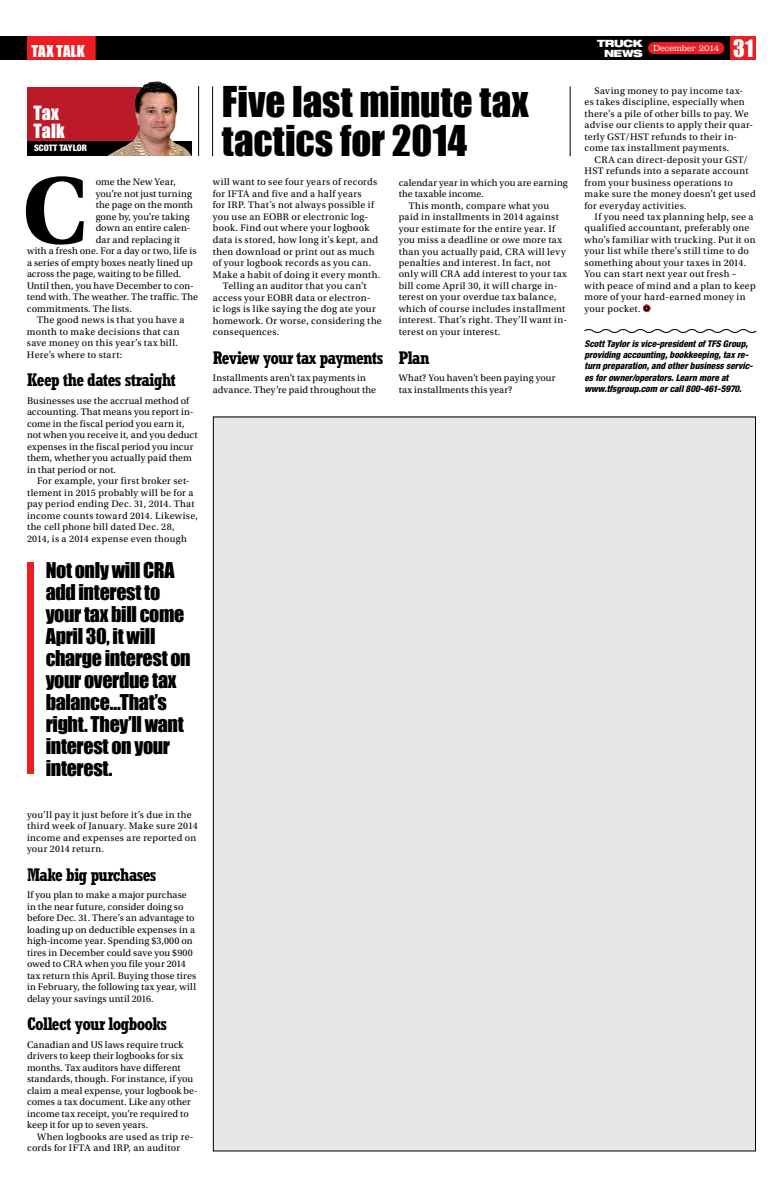
<style>
.page{position:relative;width:783px;height:1188px;background:#fff}
.page>*{position:absolute;margin:0;border:0;box-sizing:border-box;transform-origin:0 0}
.t1{font:100px "Utopia Std Bold Capt";color:#000}
.t2{font:39px/39px "Impact";color:#000}
.t3{font:22px "Impact";color:#fff}
.t4{font:20px/22px "Impact";letter-spacing:-.02em;color:#000}
.t5{font:18px "Rockwell Std Bd Cn Upr Tight";letter-spacing:-.01em;color:#000}
.t6{font:18px/18px "Impact";letter-spacing:.01em;color:#fff}
.t7{font:15px "Impact";letter-spacing:.01em;color:#fff}
.t8{font:10px/11.5px "Utopia Std";letter-spacing:.025em;color:#000}
.t9{font:10px "Utopia Std";letter-spacing:.005em;color:#000}
.t10{font:10px "Utopia Std";letter-spacing:.045em;color:#000}
.t11{font:10px "Utopia Std";color:#000}
.t12{font:10px "Utopia Std";letter-spacing:-.005em;color:#000}
.t13{font:900 expanded 10px "Helvetica Neue LT Std";letter-spacing:-.04em;color:#fff}
.t14{font:italic 800 condensed 9.2px/11.5px "Helvetica Neue LT Std";letter-spacing:-.005em;color:#000}
.t15{font:300 9px "Clarendon LT Std";letter-spacing:-.005em;color:#fff}
.t16{font:900 condensed 9px "Helvetica Neue LT Std";color:#fff}
</style>
<div class="page">
<div style="left:213px;top:417px;width:543px;height:734px;background:#e6e7e8"></div>
<div style="left:643px;top:305px;width:7px;height:7px;border:3px solid #000;border-radius:50%"></div>
<div style="left:643px;top:305px;width:7px;height:7px;border:1px solid #ed1d24;border-radius:50%"></div>
<hr style="left:212px;top:86px;width:1px;height:70px;background:#000">
<hr style="left:570px;top:86px;width:1px;height:70px;background:#000">
<div style="left:0;top:36px;width:731px;height:24px;background:#000"></div>
<div style="left:27px;top:36px;width:69px;height:24px;background:#ed1d24"></div>
<div style="left:730px;top:36px;width:26px;height:24px;background:#ed1d24"></div>
<div style="left:654px;top:42px;width:64px;height:12px;background:#ed1d24"></div>
<div style="left:27px;top:87px;width:128px;height:55px;background:#bd1a29"></div>
<div style="left:27px;top:141px;width:165px;height:15px;background:#000"></div>
<img style="left:108px;top:81px;width:84px;height:75px">
<hr style="left:198px;top:86px;width:1px;height:70px;background:#000">
<svg style="left:584px;top:329px;width:173px;height:4px"></svg>
<div style="left:27px;top:562px;width:6px;height:212px;background:#ed1d24"></div>
<p class="t13" style="left:597px;top:36px;width:47px">TRUCK</p>
<h3 class="t7" style="left:31px;top:39px;width:55px">tax talk</h3>
<p class="t13" style="left:604px;top:46px;width:40px">NEWS</p>
<p class="t15" style="left:653px;top:43px;width:68px">December 2014</p>
<h3 class="t3" style="left:733px;top:31px;width:22px">31</h3>
<h3 class="t6" style="left:34px;top:103px;width:33px">Tax<br>Talk</h3>
<p class="t16" style="left:34px;top:142px;width:54px">SCOTT TAYLOR</p>
<h1 class="t1" style="left:22px;top:152px;width:67px">C</h1>
<p class="t12" style="left:96px;top:177px;width:82px">ome the New Year,</p>
<p class="t8" style="left:96px;top:188px;width:98px">you’re not just turning</p>
<p class="t11" style="left:96px;top:200px;width:99px">the page on the month</p>
<p class="t9" style="left:96px;top:211px;width:96px">gone by, you’re taking</p>
<p class="t9" style="left:96px;top:223px;width:96px">down an entire calen-</p>
<p class="t9" style="left:96px;top:234px;width:86px">dar and replacing it</p>
<p class="t8" style="left:27px;top:246px;width:171px">with a fresh one. For a day or two, life is</p>
<p class="t8" style="left:27px;top:257px;width:167px">a series of empty boxes neatly lined up</p>
<p class="t8" style="left:27px;top:269px;width:156px">across the page, waiting to be filled.</p>
<p class="t9" style="left:27px;top:280px;width:168px">Until then, you have December to con-</p>
<p class="t8" style="left:27px;top:292px;width:173px">tend with. The weather. The traffic. The</p>
<p class="t8" style="left:27px;top:303px;width:106px">commitments. The lists.</p>
<p class="t8" style="left:37px;top:315px;width:149px">The good news is that you have a</p>
<p class="t8" style="left:27px;top:326px;width:154px">month to make decisions that can</p>
<p class="t8" style="left:27px;top:338px;width:152px">save money on this year’s tax bill.</p>
<p class="t8" style="left:27px;top:349px;width:97px">Here’s where to start:</p>
<h3 class="t5" style="left:27px;top:370px;width:150px">Keep the dates straight</h3>
<p class="t8" style="left:27px;top:395px;width:172px">Businesses use the accrual method of accounting. That means you report in&shy;come in the fiscal period you earn it, not when you receive it, and you deduct expenses in the fiscal period you incur them, whether you actually paid them in that period or not.</p>
<p class="t8" style="left:27px;top:476px;width:172px;text-indent:10px">For example, your first broker set&shy;tlement in 2015 probably will be for a pay period ending Dec. 31, 2014. That income counts toward 2014. Likewise, the cell phone bill dated Dec. 28, 2014, is a 2014 expense even though</p>
<h3 class="t4" style="left:46px;top:559px;width:147px">Not only will CRA add interest to your tax bill come<br>April 30, it will charge interest on your overdue tax balance…That’s right. They’ll want interest on your interest.</h3>
<p class="t8" style="left:27px;top:809px;width:172px">you’ll pay it just before it’s due in the third week of January. Make sure 2014 income and expenses are reported on your 2014 return.</p>
<h3 class="t5" style="left:27px;top:864px;width:131px">Make big purchases</h3>
<p class="t8" style="left:27px;top:890px;width:171px">If you plan to make a major purchase in the near future, consider doing so before Dec. 31. There’s an advantage to loading up on deductible expenses in a high-income year. Spending $3,000 on tires in December could save you $900 owed to CRA when you file your 2014 tax return this April. Buying those tires in February, the following tax year, will delay your savings until 2016.</p>
<h3 class="t5" style="left:27px;top:1014px;width:141px">Collect your logbooks</h3>
<p class="t8" style="left:27px;top:1039px;width:172px">Canadian and US laws require truck drivers to keep their logbooks for six months. Tax auditors have different standards, though. For instance, if you claim a meal expense, your logbook be&shy;comes a tax document. Like any other income tax receipt, you’re required to keep it for up to seven years.</p>
<p class="t8" style="left:27px;top:1131px;width:168px;text-indent:10px">When logbooks are used as trip re&shy;cords for IFTA and IRP, an auditor</p>
<h2 class="t2" style="left:222px;top:81px;width:309px">Five last minute tax tactics for 2014</h2>
<p class="t8" style="left:213px;top:177px;width:166px">will want to see four years of records</p>
<p class="t8" style="left:213px;top:188px;width:150px">for IFTA and five and a half years</p>
<p class="t8" style="left:213px;top:200px;width:163px">for IRP. That’s not always possible if</p>
<p class="t8" style="left:213px;top:211px;width:157px">you use an EOBR or electronic log-</p>
<p class="t8" style="left:213px;top:223px;width:158px">book. Find out where your logbook</p>
<p class="t8" style="left:213px;top:234px;width:167px">data is stored, how long it’s kept, and</p>
<p class="t8" style="left:213px;top:246px;width:163px">then download or print out as much</p>
<p class="t8" style="left:213px;top:257px;width:160px">of your logbook records as you can.</p>
<p class="t8" style="left:213px;top:269px;width:169px">Make a habit of doing it every month.</p>
<p class="t8" style="left:223px;top:280px;width:145px">Telling an auditor that you can’t</p>
<p class="t8" style="left:213px;top:292px;width:159px">access your EOBR data or electron-</p>
<p class="t8" style="left:213px;top:303px;width:165px">ic logs is like saying the dog ate your</p>
<p class="t8" style="left:213px;top:315px;width:170px">homework. Or worse, considering the</p>
<p class="t8" style="left:213px;top:326px;width:68px">consequences.</p>
<h3 class="t5" style="left:213px;top:347px;width:172px">Review your tax payments</h3>
<p class="t8" style="left:213px;top:372px;width:165px">Installments aren’t tax payments in advance. They’re paid throughout the</p>
<p class="t8" style="left:399px;top:177px;width:171px">calendar year in which you are earning</p>
<p class="t9" style="left:399px;top:188px;width:87px">the taxable income.</p>
<p class="t8" style="left:409px;top:200px;width:142px">This month, compare what you</p>
<p class="t8" style="left:399px;top:211px;width:162px">paid in installments in 2014 against</p>
<p class="t8" style="left:399px;top:223px;width:158px">your estimate for the entire year. If</p>
<p class="t8" style="left:399px;top:234px;width:165px">you miss a deadline or owe more tax</p>
<p class="t10" style="left:399px;top:246px;width:169px">than you actually paid, CRA will levy</p>
<p class="t8" style="left:399px;top:257px;width:153px">penalties and interest. In fact, not</p>
<p class="t8" style="left:399px;top:269px;width:170px">only will CRA add interest to your tax</p>
<p class="t8" style="left:399px;top:280px;width:160px">bill come April 30, it will charge in-</p>
<p class="t8" style="left:399px;top:292px;width:159px">terest on your overdue tax balance,</p>
<p class="t8" style="left:399px;top:303px;width:168px">which of course includes installment</p>
<p class="t8" style="left:399px;top:315px;width:170px">interest. That’s right. They’ll want in-</p>
<p class="t8" style="left:399px;top:326px;width:103px">terest on your interest.</p>
<h3 class="t5" style="left:399px;top:347px;width:32px">Plan</h3>
<p class="t8" style="left:399px;top:372px;width:158px">What? You haven’t been paying your tax installments this year?</p>
<p class="t8" style="left:585px;top:85px;width:170px;text-indent:10px">Saving money to pay income tax&shy;es takes discipline, especially when there’s a pile of other bills to pay. We advise our clients to apply their quar&shy;terly GST/HST refunds to their in&shy;come tax installment payments.</p>
<p class="t8" style="left:585px;top:154px;width:173px;text-indent:10px">CRA can direct-deposit your GST/<br>HST refunds into a separate account from your business operations to make sure the money doesn’t get used for everyday activities.</p>
<p class="t8" style="left:585px;top:211px;width:173px;text-indent:10px">If you need tax planning help, see a qualified accountant, preferably one who’s familiar with trucking. Put it on your list while there’s still time to do something about your taxes in 2014.<br>You can start next year out fresh – with peace of mind and a plan to keep more of your hard-earned money in your pocket.</p>
<p class="t14" style="left:585px;top:338px;width:170px">Scott Taylor is vice-president of TFS Group, providing accounting, bookkeeping, tax re&shy;turn preparation, and other business servic&shy;es for owner/operators. Learn more at www.tfsgroup.com or call 800-461-5970.</p>
</div>
